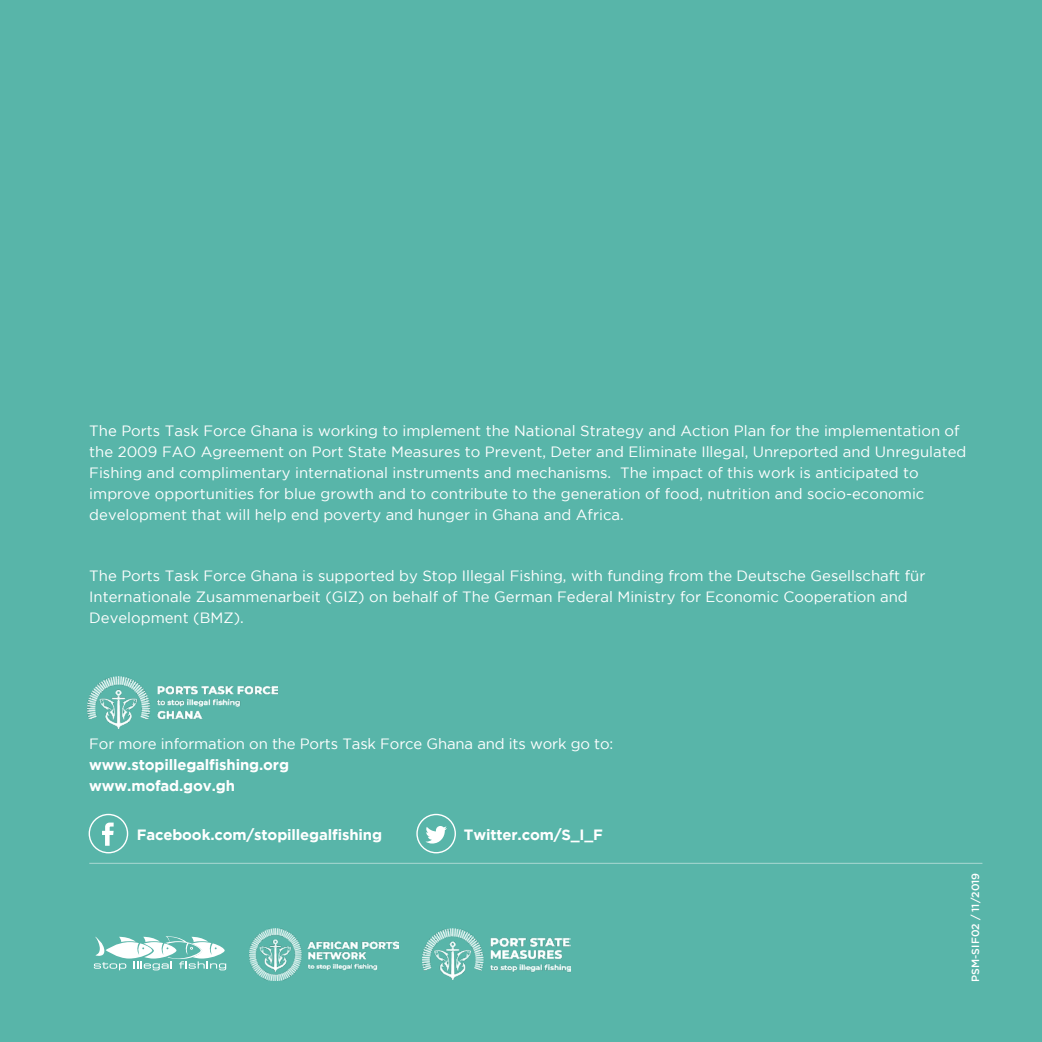
<style>
.page{position:relative;width:1042px;height:1042px;background:#58b5a9}
.page>*{position:absolute;margin:0;border:0;box-sizing:border-box;transform-origin:0 0}
.t1{font:14.88px/21px "Gotham";color:#fff}
.t2{font:700 14.88px/21px "Gotham";letter-spacing:-.01em;color:#fff}
.t3{font:500 10.5px "Gotham";letter-spacing:.005em;color:#fff}
</style>
<div class="page">
<svg style="left:102px;top:822px;width:12px;height:24px"></svg>
<div style="left:89px;top:814px;width:39px;height:39px;border:1px solid #fff;border-radius:50%"></div>
<svg style="left:425px;top:826px;width:22px;height:17px"></svg>
<div style="left:416px;top:814px;width:40px;height:39px;border:1px solid #fff;border-radius:50%"></div>
<hr style="left:89px;top:863px;width:893px;height:1px;background:#fff">
<svg style="left:94px;top:936px;width:132px;height:34px"></svg>
<img style="left:87px;top:676px;width:191px;height:52px">
<img style="left:250px;top:928px;width:148px;height:53px">
<img style="left:422px;top:928px;width:148px;height:51px">
<p class="t1" style="left:89px;top:419px;width:878px">The Ports Task Force Ghana is working to implement the National Strategy and Action Plan for the implementation of the 2009 FAO Agreement on Port State Measures to Prevent, Deter and Eliminate Illegal, Unreported and Unregulated Fishing and complimentary international instruments and mechanisms. The impact of this work is anticipated to improve opportunities for blue growth and to contribute to the generation of food, nutrition and socio-economic development that will help end poverty and hunger in Ghana and Africa.</p>
<p class="t1" style="left:89px;top:565px;width:837px">The Ports Task Force Ghana is supported by Stop Illegal Fishing, with funding from the Deutsche Gesellschaft für<br>Internationale Zusammenarbeit (GIZ) on behalf of The German Federal Ministry for Economic Cooperation and<br>Development (BMZ).</p>
<p class="t1" style="left:89px;top:733px;width:525px">For more information on the Ports Task Force Ghana and its work go to:</p>
<p class="t2" style="left:89px;top:754px;width:201px">www.stopillegalfishing.org www.mofad.gov.gh</p>
<p class="t2" style="left:137px;top:824px;width:247px">Facebook.com/stopillegalfishing</p>
<p class="t2" style="left:464px;top:824px;width:141px">Twitter.com/S_I_F</p>
<p class="t3" style="left:969px;top:982px;width:111px;rotate:-90deg">PSM-SIF02 / 11/2019</p>
</div>
